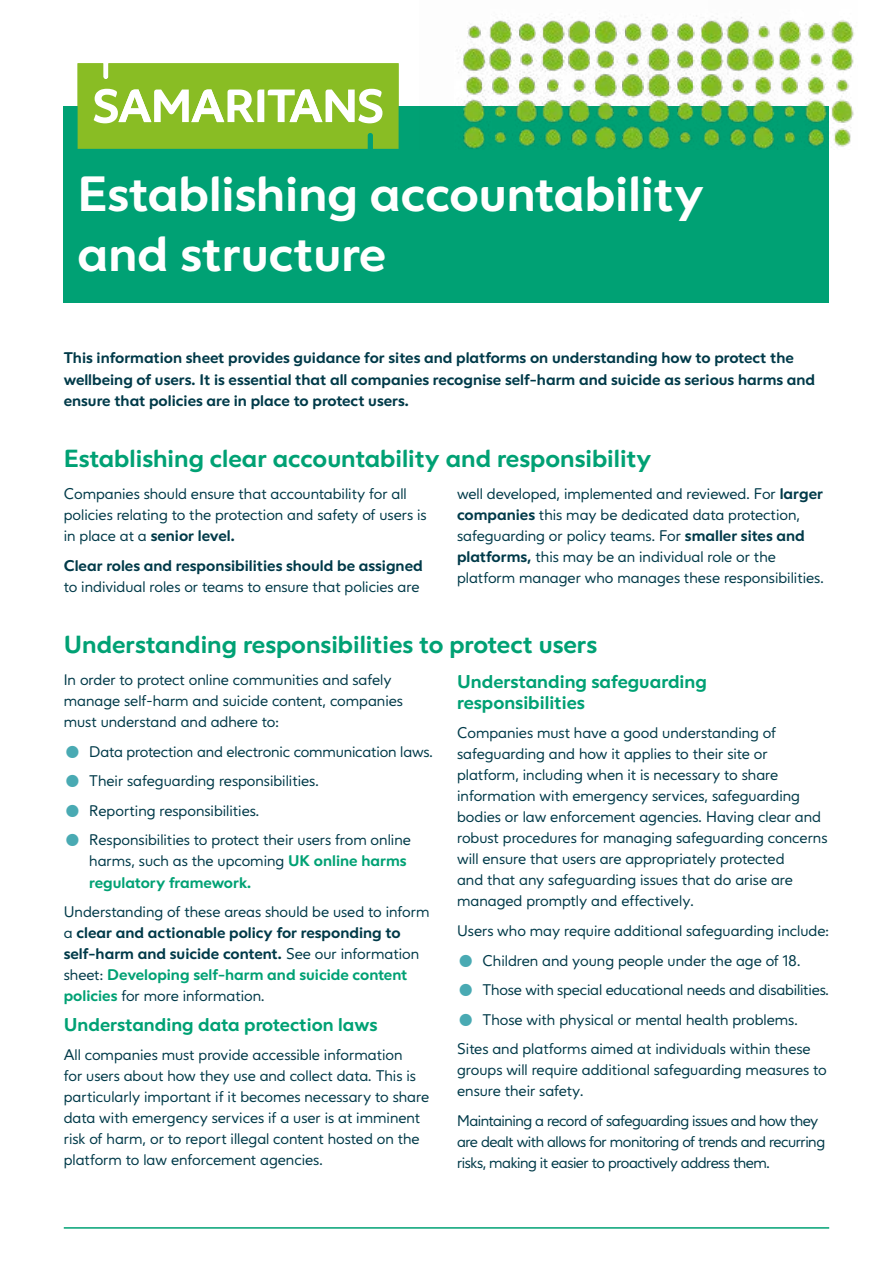
<style>
.page{position:relative;width:893px;height:1263px;background:#fff}
.page>*{position:absolute;margin:0;border:0;box-sizing:border-box;transform-origin:0 0}
.t1{font:700 48px/60px "Varah";color:#fff}
.t2{font:700 24px "Varah";color:#00a174}
.t3{font:700 18px/21px "Varah";color:#00a174}
.t4{font:15px/21px "Varah";color:#003a49}
.t5{font:700 15px/21px "Varah";color:#003a49}
.t6{font:15px/21px "Varah";letter-spacing:-.03em;color:#003a49}
.s1{font-weight:700}
.s2{font-weight:700;font-size:45px;color:#49aab3}
.s3{font-weight:700;color:#00a174}
</style>
<div class="page">
<hr style="left:64px;top:1227px;width:765px;height:2px;background:#00a174">
<img style="left:457px;top:14px;width:251px;height:92px">
<div style="left:64px;top:106px;width:765px;height:197px;background:#00a174"></div>
<svg style="left:78px;top:63px;width:321px;height:86px;background:#9cc84a"></svg>
<img style="left:708px;top:17px;width:147px;height:132px">
<h1 class="t1" style="left:78px;top:164px;width:628px">Establishing accountability and structure</h1>
<p class="t5" style="left:64px;top:348px;width:753px">This information sheet provides guidance for sites and platforms on understanding how to protect the wellbeing of users. It is essential that all companies recognise self-harm and suicide as serious harms and ensure that policies are in place to protect users.</p>
<h2 class="t2" style="left:64px;top:443px;width:589px">Establishing clear accountability and responsibility</h2>
<p class="t4" style="left:457px;top:484px;width:368px">well developed, implemented and reviewed. For <span class="s1">larger companies</span> this may be dedicated data protection, safeguarding or policy teams. For <span class="s1">smaller sites and platforms,</span> this may be an individual role or the platform manager who manages these responsibilities.</p>
<p class="t4" style="left:64px;top:484px;width:364px">Companies should ensure that accountability for all policies relating to the protection and safety of users is in place at a <span class="s1">senior level.</span></p>
<p class="t5" style="left:64px;top:555px;width:360px">Clear roles and responsibilities should be assigned</p>
<p class="t4" style="left:64px;top:576px;width:357px">to individual roles or teams to ensure that policies are</p>
<h2 class="t2" style="left:64px;top:629px;width:535px">Understanding responsibilities to protect users</h2>
<p class="t4" style="left:64px;top:670px;width:341px">In order to protect online communities and safely manage self-harm and suicide content, companies must understand and adhere to:</p>
<p class="t4" style="left:64px;top:742px;width:371px"><span class="s2">•</span> Data protection and electronic communication laws.</p>
<p class="t4" style="left:64px;top:771px;width:257px"><span class="s2">•</span> Their safeguarding responsibilities.</p>
<p class="t4" style="left:64px;top:801px;width:197px"><span class="s2">•</span> Reporting responsibilities.</p>
<p class="t4" style="left:89px;top:830px;width:323px;text-indent:-26px"><span class="s2">•</span> Responsibilities to protect their users from online harms, such as the upcoming <span class="s3">UK online harms regulatory framework.</span></p>
<p class="t4" style="left:64px;top:902px;width:367px">Understanding of these areas should be used to inform a <span class="s1">clear and actionable policy for responding to self-harm and suicide content.</span> See our information sheet: <span class="s3">Developing self-harm and suicide content policies</span> for more information.</p>
<p class="t3" style="left:64px;top:1013px;width:315px">Understanding data protection laws</p>
<p class="t4" style="left:64px;top:1045px;width:367px">All companies must provide accessible information<br>for users about how they use and collect data. This is particularly important if it becomes necessary to share data with emergency services if a user is at imminent risk of harm, or to report illegal content hosted on the platform to law enforcement agencies.</p>
<p class="t3" style="left:457px;top:671px;width:251px">Understanding safeguarding responsibilities</p>
<p class="t4" style="left:457px;top:723px;width:372px">Companies must have a good understanding of safeguarding and how it applies to their site or platform, including when it is necessary to share information with emergency services, safeguarding bodies or law enforcement agencies. Having clear and robust procedures for managing safeguarding concerns will ensure that users are appropriately protected<br>and that any safeguarding issues that do arise are managed promptly and effectively.</p>
<p class="t4" style="left:457px;top:921px;width:374px">Users who may require additional safeguarding include:</p>
<p class="t4" style="left:457px;top:950px;width:345px"><span class="s2">•</span> Children and young people under the age of 18.</p>
<p class="t4" style="left:457px;top:980px;width:374px"><span class="s2">•</span> Those with special educational needs and disabilities.</p>
<p class="t4" style="left:457px;top:1005px;width:355px;line-height:29.5px"><span class="s2">•</span> Those with physical or mental health problems.<br>Sites and platforms aimed at individuals within these</p>
<p class="t4" style="left:457px;top:1060px;width:371px">groups will require additional safeguarding measures to ensure their safety.</p>
<p class="t6" style="left:457px;top:1110px;width:369px">Maintaining a record of safeguarding issues and how they are dealt with allows for monitoring of trends and recurring risks, making it easier to proactively address them.</p>
</div>
